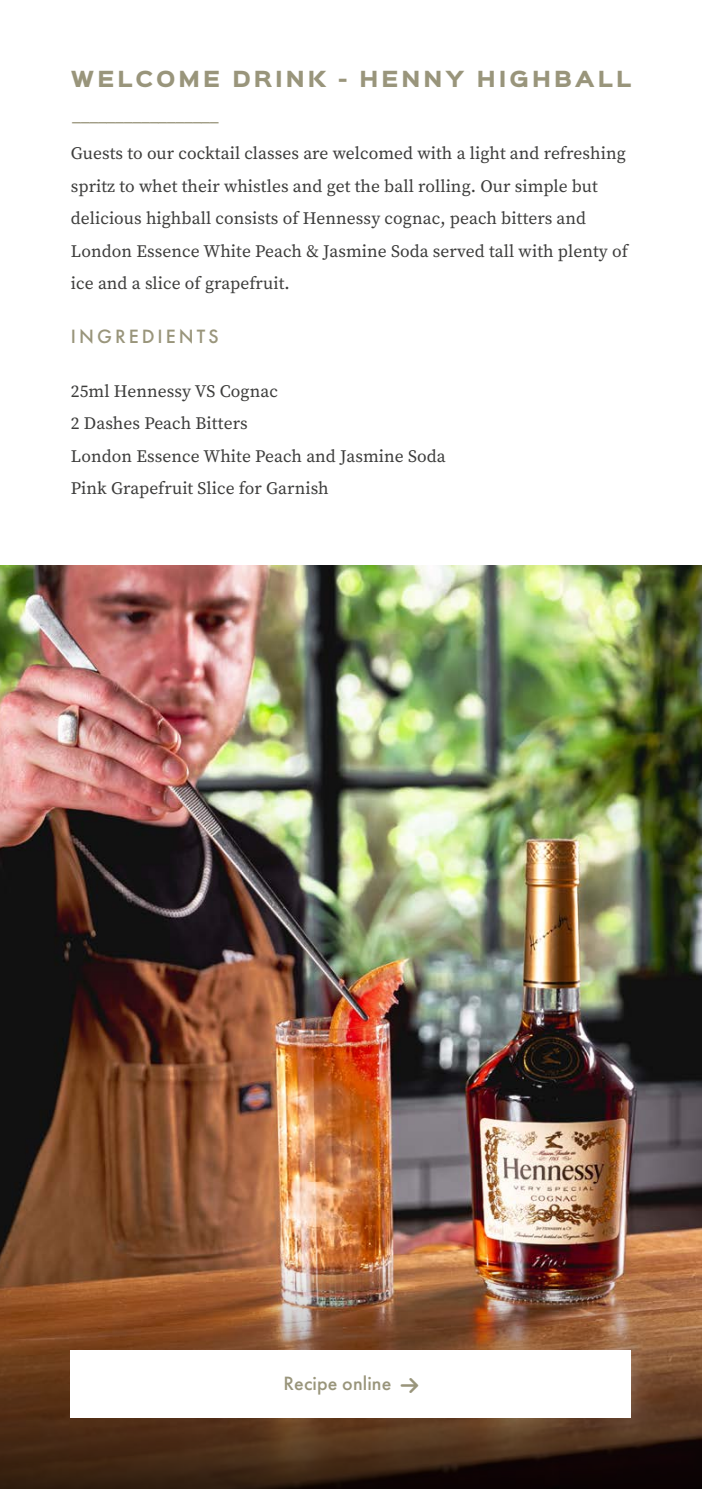
<style>
.page{position:relative;width:702px;height:1489px;background:#fff}
.page>*{position:absolute;margin:0;border:0;box-sizing:border-box;transform-origin:0 0}
.t1{font:900 20px "Sinkin Sans 800";letter-spacing:.15em;color:#99957b}
.t2{font:20px "Futura PT";color:#99957b}
.t3{font:500 20px "Futura PT";letter-spacing:.005em;color:#99957b}
.t4{font:500 20px "Futura PT";letter-spacing:.15em;color:#99957b}
.t5{font:17.5px/32.5px "Source Serif Pro";letter-spacing:.005em;color:#3c3c3b}
</style>
<div class="page">
<img style="left:0;top:565px;width:702px;height:689px">
<img style="left:0;top:1254px;width:702px;height:234px">
<div style="left:71px;top:1350px;width:560px;height:67px;background:#fff"></div>
<p class="t1" style="left:71px;top:68px;width:561px">WELCOME DRINK - HENNY HIGHBALL</p>
<p class="t2" style="left:71px;top:108px;width:151px">–––––––––––––––––</p>
<p class="t5" style="left:71px;top:137px;width:558px">Guests to our cocktail classes are welcomed with a light and refreshing spritz to whet their whistles and get the ball rolling. Our simple but delicious highball consists of Hennessy cognac, peach bitters and London Essence White Peach &amp; Jasmine Soda served tall with plenty of ice and a slice of grapefruit.</p>
<p class="t4" style="left:71px;top:324px;width:149px">INGREDIENTS</p>
<p class="t5" style="left:71px;top:375px;width:376px">25ml Hennessy VS Cognac<br>2 Dashes Peach Bitters<br>London Essence White Peach and Jasmine Soda<br>Pink Grapefruit Slice for Garnish</p>
<p class="t3" style="left:283px;top:1371px;width:109px">Recipe online</p>
</div>
